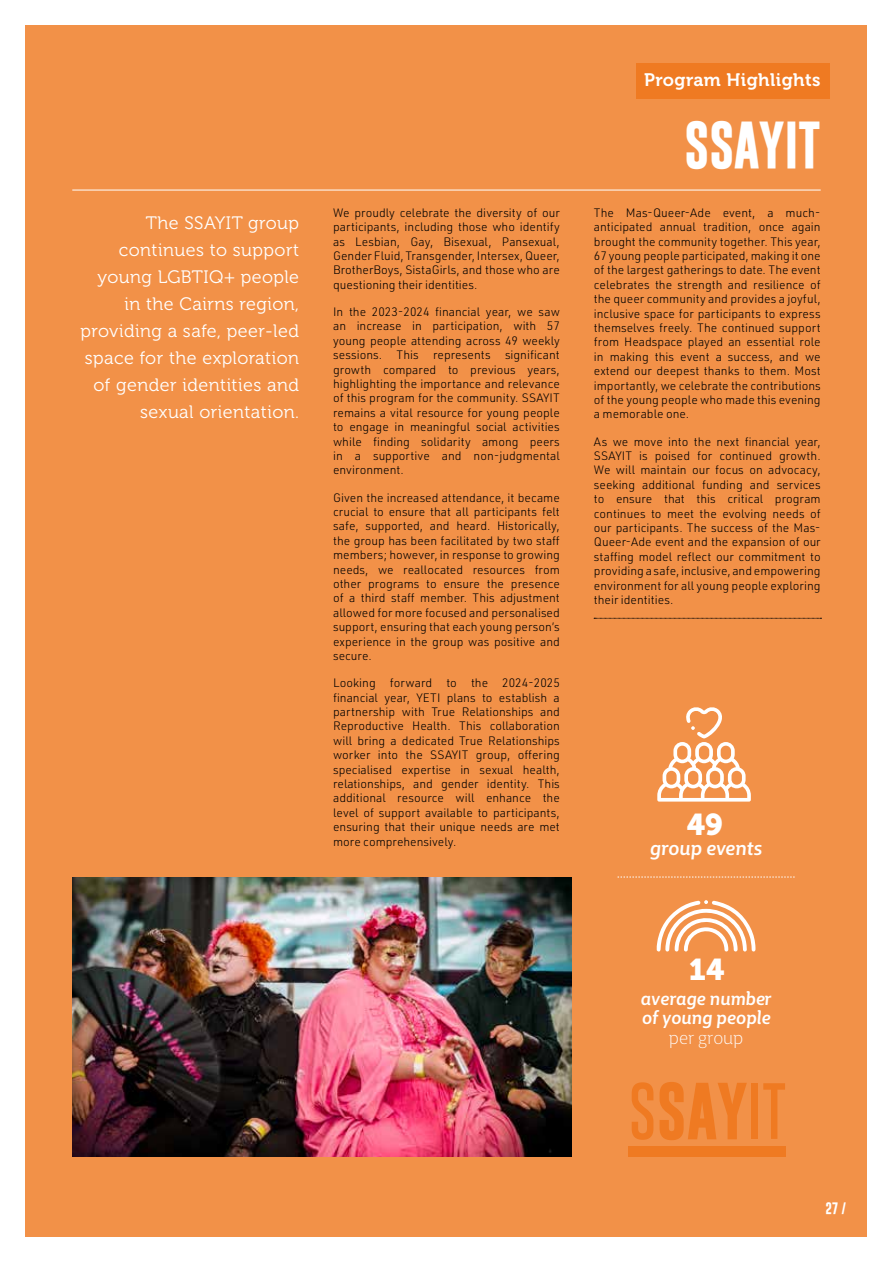
<style>
.page{position:relative;width:893px;height:1263px;background:#fff}
.page>*{position:absolute;margin:0;border:0;box-sizing:border-box;transform-origin:0 0}
.t1{font:700 48px "Gobold";letter-spacing:-.01em;color:#fff}
.t2{font:30px "Museo 900";color:#fff}
.t3{font:italic 500 19.5px "Big City Grotesque Pro";color:#fff}
.t4{font:18px/27px "Museo 300";letter-spacing:.025em;color:#fff;text-align:right}
.t5{font:italic 500 18px/19.5px "Big City Grotesque Pro";color:#fff}
.t6{font:18px "Museo 700";letter-spacing:.025em;color:#fff}
.t7{font:300 18px "Big City Grotesque Pro";color:#fff}
.t8{font:300 12px/14.4px "URWDIN";color:#000;text-align:justify}
.t9{font:700 12px "Gobold";color:#fff}
</style>
<div class="page">
<div style="left:26px;top:26px;width:841px;height:1211px;background:#f29148"></div>
<hr style="left:72px;top:190px;width:749px;height:1px;background:#fff">
<svg style="left:594px;top:618px;width:227px;height:1px"></svg>
<div style="left:636px;top:64px;width:193px;height:35px;background:#ef7a22"></div>
<svg style="left:632px;top:1082px;width:21px;height:58px"></svg>
<svg style="left:660px;top:1082px;width:87px;height:58px"></svg>
<div style="left:752px;top:1083px;width:6px;height:56px;background:#ef7a22"></div>
<svg style="left:763px;top:1083px;width:22px;height:56px"></svg>
<div style="left:629px;top:1146px;width:157px;height:11px;background:#ef7a22"></div>
<img style="left:72px;top:878px;width:499px;height:279px">
<svg style="left:618px;top:877px;width:177px;height:1px"></svg>
<svg style="left:657px;top:707px;width:94px;height:95px"></svg>
<svg style="left:657px;top:900px;width:98px;height:52px"></svg>
<h3 class="t4" style="left:80px;top:210px;width:220px">The SSAYIT group continues to support young LGBTIQ+ people in the Cairns region, providing a safe, peer-led space for the exploration of gender identities and sexual orientation.</h3>
<p class="t8" style="left:333px;top:205px;width:228px">We proudly celebrate the diversity of our participants, including those who identify as Lesbian, Gay, Bisexual, Pansexual, Gender Fluid, Transgender, Intersex, Queer, BrotherBoys, SistaGirls, and those who are questioning their identities.</p>
<p class="t8" style="left:333px;top:304px;width:228px">In the 2023-2024 financial year, we saw an increase in participation, with 57 young people attending across 49 weekly sessions. This represents significant growth compared to previous years, highlighting the importance and relevance of this program for the community. SSAYIT remains a vital resource for young people to engage in meaningful social activities while finding solidarity among peers in a supportive and non-judgmental environment.</p>
<p class="t8" style="left:333px;top:490px;width:228px">Given the increased attendance, it became crucial to ensure that all participants felt safe, supported, and heard. Historically, the group has been facilitated by two staff members; however, in response to growing needs, we reallocated resources from other programs to ensure the presence of a third staff member. This adjustment allowed for more focused and personalised support, ensuring that each young person’s experience in the group was positive and secure.</p>
<p class="t8" style="left:333px;top:675px;width:228px">Looking forward to the 2024-2025 financial year, YETI plans to establish a partnership with True Relationships and Reproductive Health. This collaboration will bring a dedicated True Relationships worker into the SSAYIT group, offering specialised expertise in sexual health, relationships, and gender identity. This additional resource will enhance the level of support available to participants, ensuring that their unique needs are met more comprehensively.</p>
<h3 class="t6" style="left:644px;top:70px;width:178px">Program Highlights</h3>
<h1 class="t1" style="left:684px;top:114px;width:138px">SSAYIT</h1>
<p class="t8" style="left:594px;top:205px;width:228px">The Mas-Queer-Ade event, a much&shy;anticipated annual tradition, once again brought the community together. This year, 67 young people participated, making it one of the largest gatherings to date. The event celebrates the strength and resilience of the queer community and provides a joyful, inclusive space for participants to express themselves freely. The continued support from Headspace played an essential role in making this event a success, and we extend our deepest thanks to them. Most importantly, we celebrate the contributions of the young people who made this evening a memorable one.</p>
<p class="t8" style="left:594px;top:434px;width:228px">As we move into the next financial year, SSAYIT is poised for continued growth.<br>We will maintain our focus on advocacy, seeking additional funding and services to ensure that this critical program continues to meet the evolving needs of our participants. The success of the Mas-Queer-Ade event and the expansion of our staffing model reflect our commitment to providing a safe, inclusive, and empowering environment for all young people exploring their identities.</p>
<h2 class="t2" style="left:687px;top:808px;width:37px">49</h2>
<h3 class="t3" style="left:650px;top:833px;width:114px">group events</h3>
<h2 class="t2" style="left:689px;top:953px;width:37px">14</h2>
<h3 class="t5" style="left:641px;top:987px;width:132px">average number of young people</h3>
<h3 class="t7" style="left:669px;top:1024px;width:76px">per group</h3>
<p class="t9" style="left:825px;top:1201px;width:22px">27 /</p>
</div>
